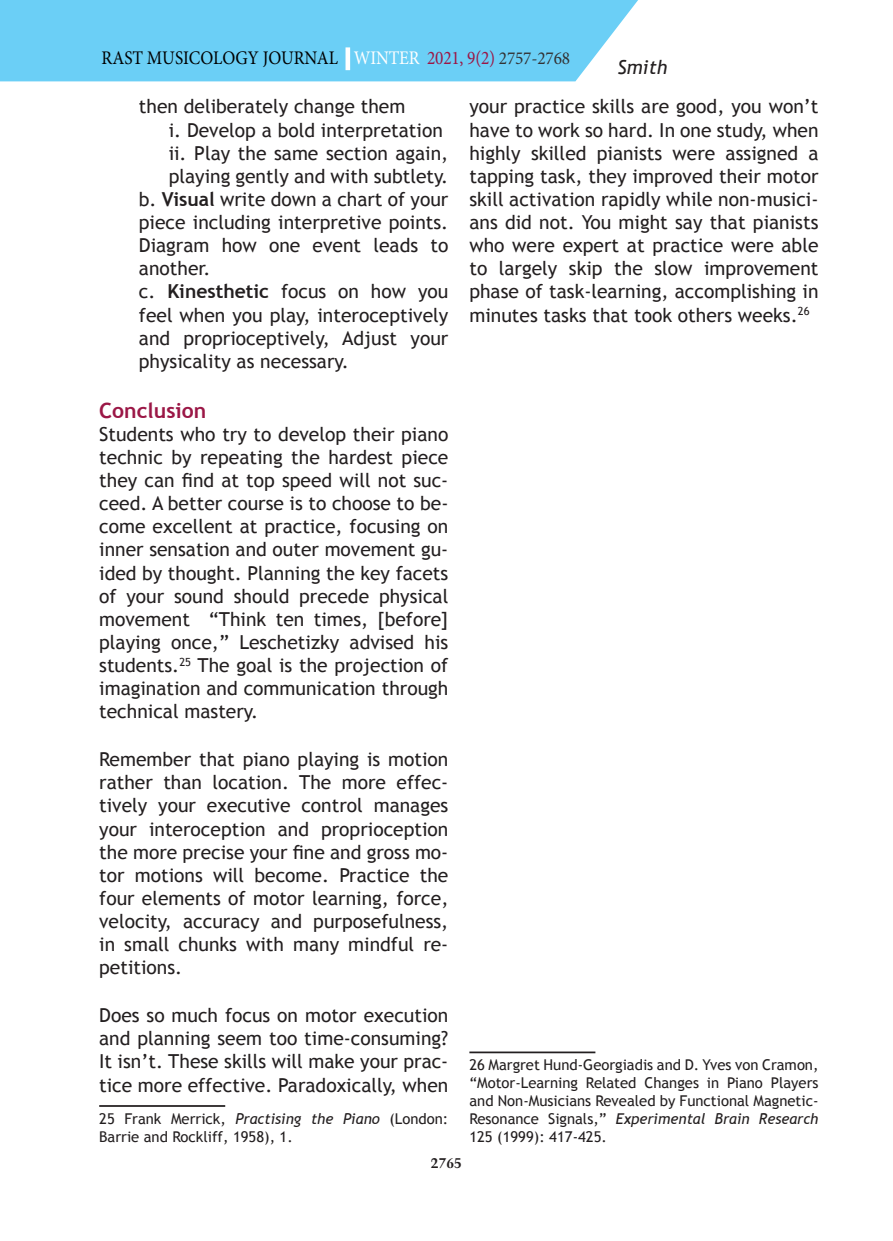
<style>
.page{position:relative;width:893px;height:1241px;background:#fff}
.page>*{position:absolute;margin:0;border:0;box-sizing:border-box;transform-origin:0 0}
.t1{font:700 21px "Trebuchet MS";color:#9b1746}
.t2{font:19.25px/23.1px "Trebuchet MS";color:#231f20;text-align:justify}
.t3{font:19.25px "Minion Pro";letter-spacing:-.01em;color:#000;scale:.9 1}
.t4{font:italic 19.25px "Trebuchet MS";color:#231f20}
.t5{font:14.88px/17.8px "Trebuchet MS";color:#231f20}
.t6{font:700 14px "Trump Mediaeval";color:#231f20}
.s1{color:#fff}
.s2{color:#9b1746}
.s3{font-size:18.2px;color:#333233}
.s4{font-weight:700}
.s5{font-style:italic}
</style>
<div class="page">
<div style="left:0;top:0;width:638px;height:81px;background:#6bcff6"></div>
<hr style="left:99px;top:1104px;width:126px;height:2px;background:#231f20">
<hr style="left:469px;top:1051px;width:126px;height:2px;background:#231f20">
<p class="t3" style="left:102px;top:45px;width:522px">RAST MUSICOLOGY JOURNAL <span class="s1">| WINTER</span> <span class="s2">2021, 9(2)</span> <span class="s3">2757-2768</span></p>
<p class="t2" style="left:139px;top:95px;width:268px">then deliberately change them</p>
<p class="t2" style="left:169px;top:118px;width:276px">i. Develop a bold interpretation</p>
<p class="t2" style="left:169px;top:141px;width:281px">ii. Play the same section again,</p>
<p class="t2" style="left:169px;top:164px;width:281px">playing gently and with subtlety.</p>
<p class="t2" style="left:139px;top:187px;width:311px">b. <span class="s4">Visual</span> write down a chart of your</p>
<p class="t2" style="left:139px;top:210px;width:311px">piece including interpretive points.</p>
<p class="t2" style="left:139px;top:234px;width:311px">Diagram how one event leads to</p>
<p class="t2" style="left:139px;top:257px;width:73px">another.</p>
<p class="t2" style="left:139px;top:280px;width:311px">c. <span class="s4">Kinesthetic</span> focus on how you</p>
<p class="t2" style="left:139px;top:303px;width:311px">feel when you play, interoceptively</p>
<p class="t2" style="left:139px;top:326px;width:311px">and proprioceptively, Adjust your</p>
<p class="t2" style="left:139px;top:349px;width:211px">physicality as necessary.</p>
<p class="t1" style="left:99px;top:398px;width:109px">Conclusion</p>
<p class="t2" style="left:99px;top:422px;width:351px">Students who try to develop their piano technic by repeating the hardest piece they can find at top speed will not suc&shy;ceed. A better course is to choose to be&shy;come excellent at practice, focusing on inner sensation and outer movement gu&shy;ided by thought. Planning the key facets of your sound should precede physical movement “Think ten times, [before] playing once,” Leschetizky advised his students.<sup>25</sup> The goal is the projection of imagination and communication through technical mastery.</p>
<p class="t2" style="left:99px;top:747px;width:351px">Remember that piano playing is motion rather than location. The more effec&shy;tively your executive control manages your interoception and proprioception the more precise your fine and gross mo&shy;tor motions will become. Practice the four elements of motor learning, force, velocity, accuracy and purposefulness, in small chunks with many mindful re&shy;petitions.</p>
<p class="t2" style="left:99px;top:1003px;width:351px">Does so much focus on motor execution and planning seem too time-consuming?<br>It isn’t. These skills will make your prac&shy;tice more effective. Paradoxically, when</p>
<p class="t5" style="left:99px;top:1109px;width:351px">25 Frank Merrick, <span class="s5">Practising the Piano</span> (London:<br>Barrie and Rockliff, 1958), 1.</p>
<p class="t4" style="left:618px;top:56px;width:51px">Smith</p>
<p class="t2" style="left:469px;top:95px;width:351px">your practice skills are good, you won’t have to work so hard. In one study, when highly skilled pianists were assigned a tapping task, they improved their motor skill activation rapidly while non-musici&shy;ans did not. You might say that pianists who were expert at practice were able to largely skip the slow improvement phase of task-learning, accomplishing in minutes tasks that took others weeks.<sup>26</sup></p>
<p class="t5" style="left:469px;top:1055px;width:351px;text-align:justify">26 Margret Hund-Georgiadis and D. Yves von Cramon, “Motor-Learning Related Changes in Piano Players and Non-Musicians Revealed by Functional Magnetic-Resonance Signals,” <span class="s5">Experimental Brain Research </span>125 (1999): 417-425.</p>
<p class="t6" style="left:431px;top:1153px;width:33px">2765</p>
</div>
